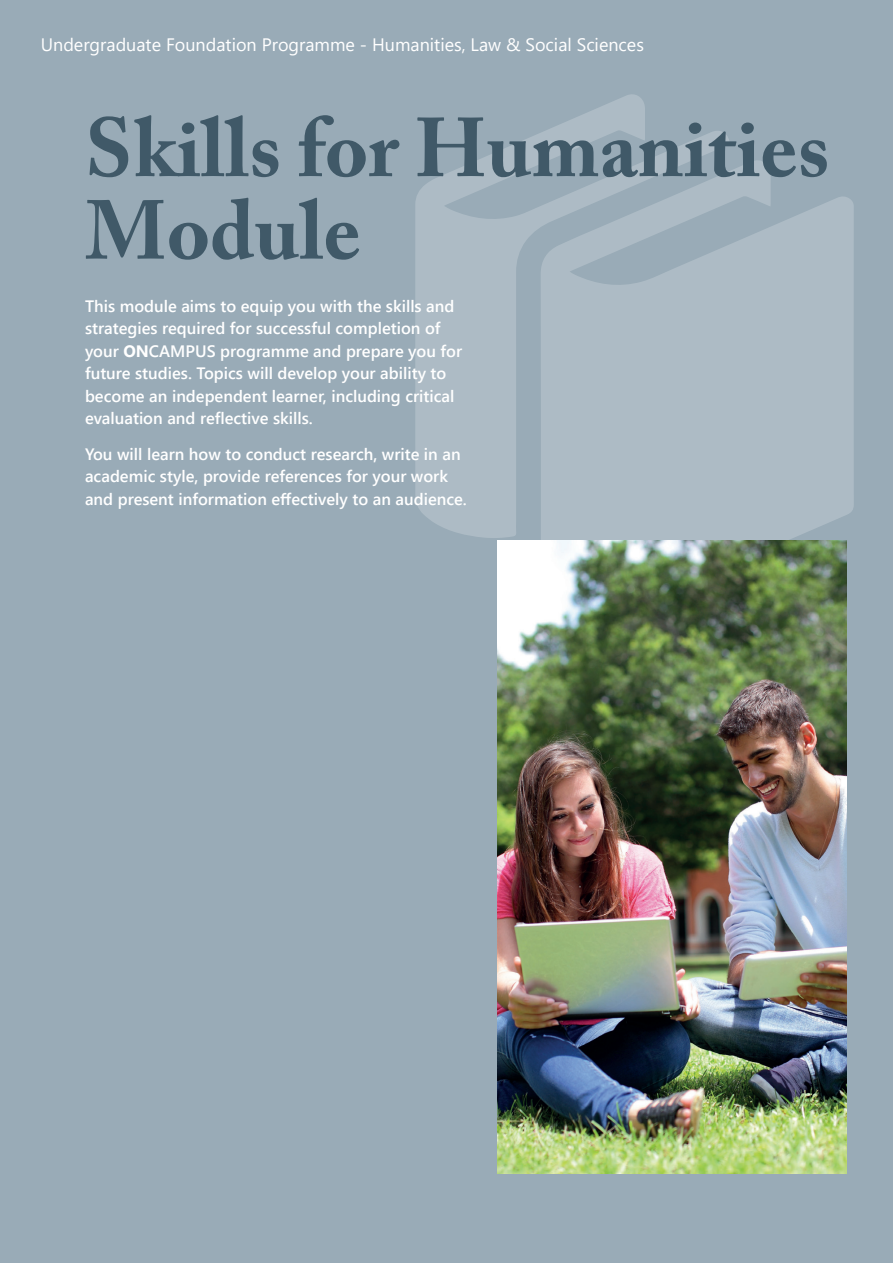
<style>
.page{position:relative;width:893px;height:1263px;background:#99abb7}
.page>*{position:absolute;margin:0;border:0;box-sizing:border-box;transform-origin:0 0}
._13_XL__OC_Grey{font:700 82.5px/82.5px "Adobe Caslon Pro";color:#405968}
._10a_List_Header{font:18px "Segoe UI";color:#fff}
._04b_Body_Copy{font:600 16.5px/22.5px "Segoe UI";color:#fff}
.s1{font-weight:700}
</style>
<div class="page">
<svg style="left:541px;top:160px;width:313px;height:445px;fill:#adbbc5"></svg>
<svg style="left:415px;top:94px;width:315px;height:444px;fill:#adbbc5"></svg>
<img style="left:497px;top:540px;width:349px;height:634px">
<p class="_10a_List_Header" style="left:41px;top:28px;width:605px">Undergraduate Foundation Programme - Humanities, Law &amp; Social Sciences</p>
<p class="_13_XL__OC_Grey" style="left:85px;top:106px;width:746px">Skills for Humanities<br>Module</p>
<p class="_04b_Body_Copy" style="left:85px;top:293px;width:379px">This module aims to equip you with the skills and strategies required for successful completion of your <span class="s1">ON</span>CAMPUS programme and prepare you for future studies. Topics will develop your ability to become an independent learner, including critical evaluation and reflective skills.</p>
<p class="_04b_Body_Copy" style="left:85px;top:441px;width:383px">You will learn how to conduct research, write in an academic style, provide references for your work and present information effectively to an audience.</p>
</div>
